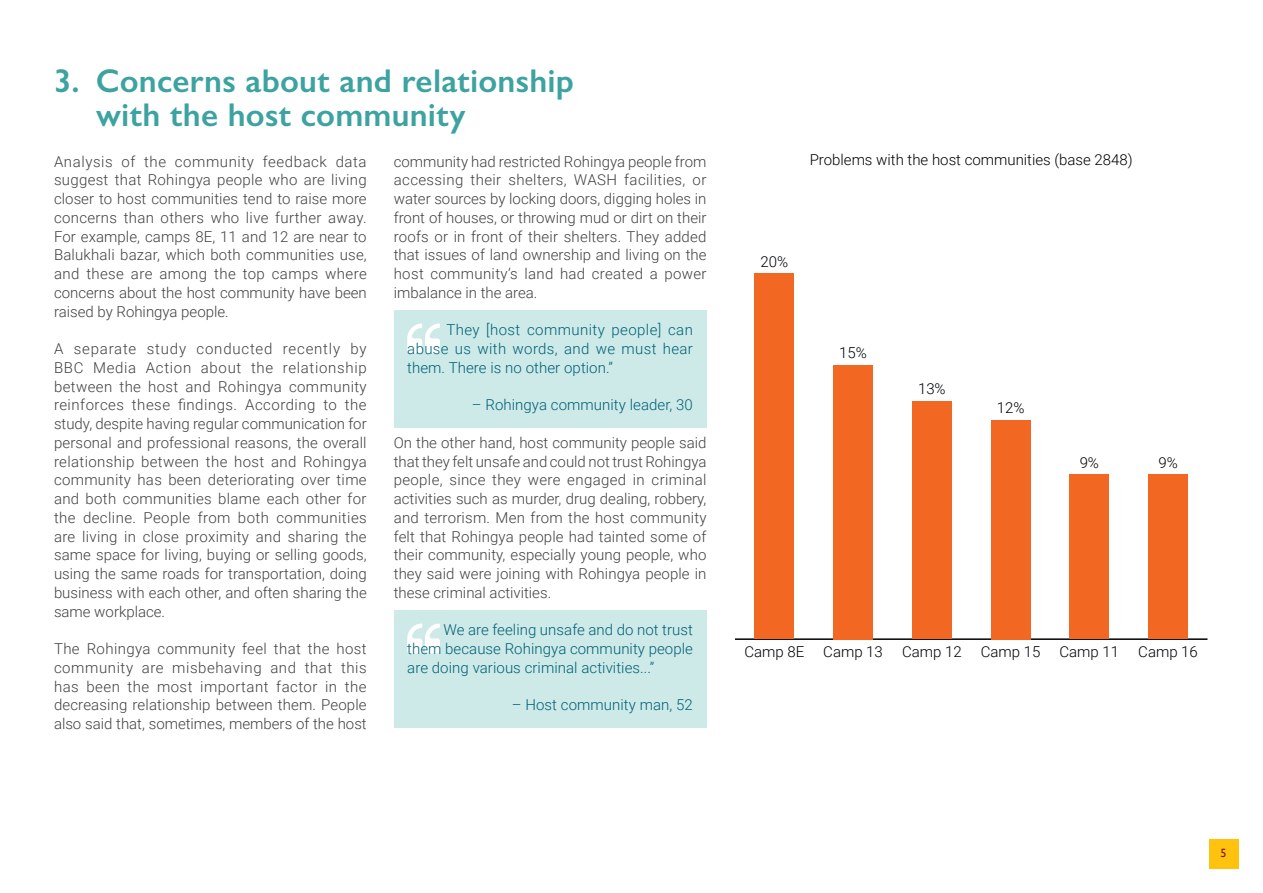
<style>
.page{position:relative;width:1263px;height:893px;background:#fff}
.page>*{position:absolute;margin:0;border:0;box-sizing:border-box;transform-origin:0 0}
.t1{font:600 33px/34.5px "Gill Sans";letter-spacing:.01em;color:#3ca3a0}
.t2{font:300 15px/18.8px "Roboto";color:#414042;text-align:justify}
.t3{font:300 15px/18.8px "Roboto";letter-spacing:.005em;color:#005f75;text-align:justify}
.t4{font:300 15px "Roboto";color:#000}
.t5{font:12px "Gill Sans";color:#89181a}
</style>
<div class="page">
<div style="left:394px;top:310px;width:312px;height:80px;background:#cdeae8"></div>
<div style="left:394px;top:386px;width:312px;height:42px;background:#cdeae8"></div>
<div style="left:394px;top:610px;width:312px;height:80px;background:#cdeae8"></div>
<div style="left:394px;top:686px;width:312px;height:42px;background:#cdeae8"></div>
<svg style="left:407px;top:323px;width:33px;height:30px"></svg>
<svg style="left:407px;top:623px;width:33px;height:30px"></svg>
<hr style="left:735px;top:638px;width:472px;height:2px;background:#000">
<div style="left:755px;top:274px;width:39px;height:365px;background:#f26722"></div>
<div style="left:833px;top:365px;width:40px;height:274px;background:#f26722"></div>
<div style="left:912px;top:402px;width:39px;height:237px;background:#f26722"></div>
<div style="left:991px;top:420px;width:39px;height:219px;background:#f26722"></div>
<div style="left:1070px;top:475px;width:39px;height:164px;background:#f26722"></div>
<div style="left:1148px;top:475px;width:40px;height:164px;background:#f26722"></div>
<div style="left:1209px;top:839px;width:29px;height:29px;background:#ffc20e"></div>
<h1 class="t1" style="left:96px;top:63px;width:479px;text-indent:-42px">3. Concerns about and relationship with the host community</h1>
<p class="t2" style="left:54px;top:151px;width:314px">Analysis of the community feedback data suggest that Rohingya people who are living closer to host communities tend to raise more concerns than others who live further away.<br>For example, camps 8E, 11 and 12 are near to Balukhali bazar, which both communities use, and these are among the top camps where concerns about the host community have been raised by Rohingya people.</p>
<p class="t2" style="left:54px;top:339px;width:314px">A separate study conducted recently by BBC Media Action about the relationship between the host and Rohingya community reinforces these findings. According to the study, despite having regular communication for personal and professional reasons, the overall relationship between the host and Rohingya community has been deteriorating over time and both communities blame each other for the decline. People from both communities are living in close proximity and sharing the same space for living, buying or selling goods, using the same roads for transportation, doing business with each other, and often sharing the same workplace.</p>
<p class="t2" style="left:54px;top:639px;width:314px">The Rohingya community feel that the host community are misbehaving and that this has been the most important factor in the decreasing relationship between them. People also said that, sometimes, members of the host</p>
<p class="t2" style="left:394px;top:151px;width:314px">community had restricted Rohingya people from accessing their shelters, WASH facilities, or water sources by locking doors, digging holes in front of houses, or throwing mud or dirt on their roofs or in front of their shelters. They added that issues of land ownership and living on the host community’s land had created a power imbalance in the area.</p>
<p class="t3" style="left:407px;top:320px;width:287px;text-indent:39px">They [host community people] can abuse us with words, and we must hear them. There is no other option.”</p>
<p class="t3" style="left:472px;top:395px;width:223px">– Rohingya community leader, 30</p>
<p class="t2" style="left:394px;top:432px;width:314px">On the other hand, host community people said that they felt unsafe and could not trust Rohingya people, since they were engaged in criminal activities such as murder, drug dealing, robbery, and terrorism. Men from the host community felt that Rohingya people had tainted some of their community, especially young people, who they said were joining with Rohingya people in these criminal activities.</p>
<p class="t3" style="left:407px;top:620px;width:287px;text-indent:36px">We are feeling unsafe and do not trust them because Rohingya community people are doing various criminal activities...”</p>
<p class="t3" style="left:512px;top:695px;width:183px">– Host community man, 52</p>
<p class="t4" style="left:810px;top:149px;width:324px">Problems with the host communities (base 2848)</p>
<p class="t4" style="left:760px;top:251px;width:29px">20%</p>
<p class="t4" style="left:839px;top:342px;width:29px">15%</p>
<p class="t4" style="left:918px;top:378px;width:29px">13%</p>
<p class="t4" style="left:997px;top:397px;width:29px">12%</p>
<p class="t4" style="left:1080px;top:452px;width:21px">9%</p>
<p class="t4" style="left:1158px;top:452px;width:21px">9%</p>
<p class="t4" style="left:744px;top:641px;width:61px">Camp 8E</p>
<p class="t4" style="left:823px;top:641px;width:61px">Camp 13</p>
<p class="t4" style="left:902px;top:641px;width:61px">Camp 12</p>
<p class="t4" style="left:981px;top:641px;width:61px">Camp 15</p>
<p class="t4" style="left:1059px;top:641px;width:61px">Camp 11</p>
<p class="t4" style="left:1138px;top:641px;width:61px">Camp 16</p>
<p class="t5" style="left:1220px;top:846px;width:7px">5</p>
</div>
